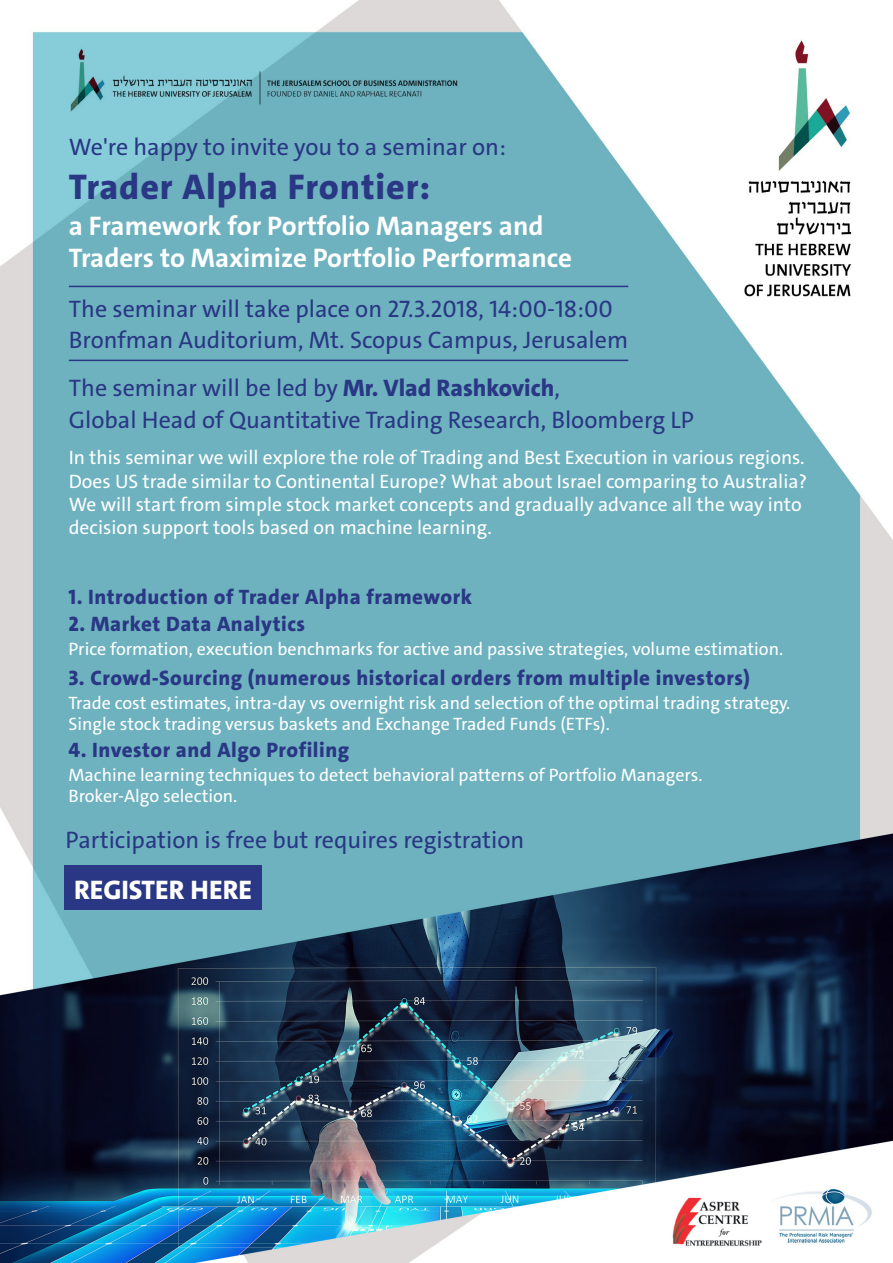
<style>
.page{position:relative;width:893px;height:1263px;background:#fff}
.page>*{position:absolute;margin:0;border:0;box-sizing:border-box;transform-origin:0 0}
.t1{font:800 36px "The Sans C4 s";letter-spacing:.025em;color:#293784}
.t2{font:700 27px "The Sans C4 s";color:#fff}
.t3{font:800 27px "The Sans C4 s";color:#fff}
.t4{font:24px "The Sans C4 s";color:#293784}
.t5{font:800 21px "The Sans C4 s";letter-spacing:.025em;color:#293784}
.t6{font:19.5px/23.4px "The Sans C4 s";color:#fff}
.t7{font:18px/21px "The Sans C4 s";color:#fff}
.s1{font-weight:800}
</style>
<div class="page">
<img style="left:0;top:0;width:893px;height:1262px">
<div style="left:64px;top:866px;width:198px;height:44px;background:#293784"></div>
<img style="left:63px;top:42px;width:418px;height:70px">
<img style="left:669px;top:1193px;width:94px;height:57px">
<hr style="left:69px;top:286px;width:559px;height:1px;background:#293784">
<hr style="left:69px;top:360px;width:559px;height:1px;background:#293784">
<img style="left:770px;top:1188px;width:103px;height:66px">
<p class="t4" style="left:69px;top:131px;width:439px">We r e' happy to invite you to a seminar on:</p>
<p class="t1" style="left:69px;top:164px;width:363px">Trader Alpha Frontier:</p>
<p class="t2" style="left:69px;top:208px;width:476px">a Framework for Portfolio Managers and</p>
<p class="t2" style="left:69px;top:241px;width:505px">Traders to Maximize Portfolio Performance</p>
<p class="t4" style="left:69px;top:293px;width:546px">The seminar will take place on 27.3.2018, 14:00-18:00</p>
<p class="t4" style="left:69px;top:324px;width:561px">Bronfman Auditorium, Mt. Scopus Campus, Jerusalem</p>
<p class="t4" style="left:69px;top:373px;width:493px">The seminar will be led by <span class="s1">Mr. Vlad Rashkovich</span>,</p>
<p class="t4" style="left:69px;top:404px;width:626px">Global Head of Quantitative Trading Research, Bloomberg LP</p>
<p class="t6" style="left:69px;top:446px;width:740px">In this seminar we will explore the role of Trading and Best Execution in various regions.<br>Does US trade similar to Continental Europe? What about Israel comparing to Australia?</p>
<p class="t6" style="left:69px;top:493px;width:734px">We will start from simple stock market concepts and gradually advance all the way into decision support tools based on machine learning.</p>
<p class="t5" style="left:68px;top:583px;width:405px">1. Introduction of Trader Alpha framework</p>
<p class="t5" style="left:68px;top:610px;width:238px">2. Market Data Analytics</p>
<p class="t7" style="left:68px;top:638px;width:716px">Price formation, execution benchmarks for active and passive strategies, volume estimation.</p>
<p class="t5" style="left:68px;top:664px;width:683px">3. Crowd-Sourcing (numerous historical orders from multiple investors(</p>
<p class="t7" style="left:68px;top:692px;width:723px">Trade cost estimates, intra-day vs overnight risk and selection of the optimal trading strategy.<br>Single stock trading versus baskets and Exchange Traded Funds (ETFs .(</p>
<p class="t5" style="left:68px;top:736px;width:282px">4. Investor and Algo Profiling</p>
<p class="t7" style="left:68px;top:764px;width:636px">Machine learning techniques to detect behavioral patterns of Portfolio Managers.</p>
<p class="t7" style="left:68px;top:785px;width:170px">Broker-Algo selection.</p>
<p class="t4" style="left:65px;top:825px;width:460px">Participation is free but requires registration</p>
<p class="t3" style="left:74px;top:872px;width:180px">REGISTER HERE</p>
</div>
